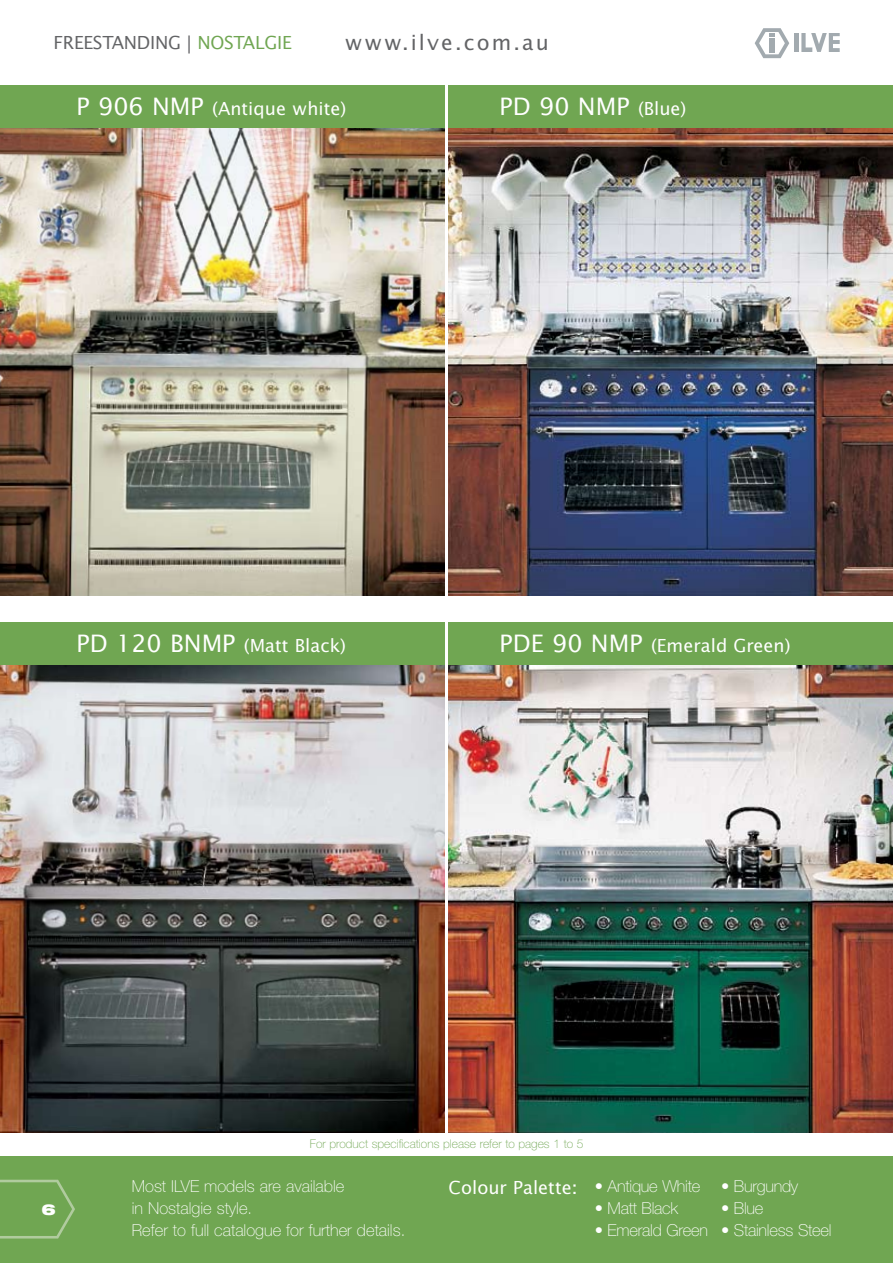
<style>
.page{position:relative;width:893px;height:1263px;background:#fff}
.page>*{position:absolute;margin:0;border:0;box-sizing:border-box;transform-origin:0 0}
.t1{font:24px "Lucida Sans Std";color:#fff}
.t2{font:21px "Lucida Sans Std";letter-spacing:.1em;color:#636466}
.t3{font:18px "Lucida Sans Std";color:#fff}
.t4{font:18px "Lucida Sans Std";letter-spacing:-.015em;color:#636466}
.t5{font:100 16.5px/21.9px "Helvetica Neue LT Std";color:#fff}
.t6{font:900 expanded 15px "Helvetica Neue LT Std";color:#fff}
.t7{font:100 12px "Helvetica Neue LT Std";color:#70a652}
.s1{color:#70a652}
.s2{font-size:24px}
.s3{font-size:18px}
.s4{font-family:"Helvetica Neue LT Std";font-weight:100;font-size:16.5px}
</style>
<div class="page">
<div style="left:0;top:1157px;width:893px;height:106px;background:#70a652"></div>
<img style="left:0;top:664px;width:893px;height:468px">
<img style="left:0;top:128px;width:893px;height:467px">
<div style="left:0;top:85px;width:893px;height:43px;background:#70a652"></div>
<svg style="left:755px;top:28px;width:34px;height:30px"></svg>
<div style="left:769px;top:38px;width:6px;height:15px;background:#a2aaaf"></div>
<hr style="left:794px;top:33px;width:4px;height:19px;background:#a2aaaf">
<svg style="left:801px;top:33px;width:39px;height:19px"></svg>
<div style="left:0;top:622px;width:893px;height:42px;background:#70a652"></div>
<svg style="left:0;top:1180px;width:75px;height:58px"></svg>
<hr style="left:445px;top:84px;width:3px;height:1049px;background:#fff">
<p class="t4" style="left:54px;top:33px;width:240px">Freestanding | <span class="s1">NOSTALGI E</span></p>
<p class="t2" style="left:345px;top:31px;width:206px">www.ilve.com.au</p>
<p class="t3" style="left:77px;top:98px;width:271px"><span class="s2">P 906 N MP</span> (Antique white)</p>
<h1 class="t1" style="left:500px;top:93px;width:188px">PD 90 N MP <span class="s3">(Blue)</span></h1>
<p class="t3" style="left:77px;top:635px;width:271px"><span class="s2">PD 120 BN MP</span> (Matt Black)</p>
<p class="t3" style="left:500px;top:635px;width:292px"><span class="s2">PDE 90 N MP</span> (Emerald Green)</p>
<p class="t6" style="left:42px;top:1200px;width:16px">6</p>
<p class="t7" style="left:310px;top:1137px;width:275px">For product specifications please refer to pages 1 to 5</p>
<p class="t5" style="left:132px;top:1175px;width:275px">Most ILVE models are available<br>in Nostalgie style.<br>Refer to full catalogue for further details.</p>
<p class="t3" style="left:449px;top:1177px;width:253px">Colour Palette: <span class="s4">• Antique White</span></p>
<p class="t5" style="left:595px;top:1197px;width:85px">• Matt Black</p>
<p class="t5" style="left:595px;top:1219px;width:115px">• Emerald Green</p>
<p class="t5" style="left:721px;top:1175px;width:79px">• Burgundy</p>
<p class="t5" style="left:721px;top:1197px;width:44px">• Blue</p>
<p class="t5" style="left:721px;top:1219px;width:112px">• Stainless Steel</p>
</div>
